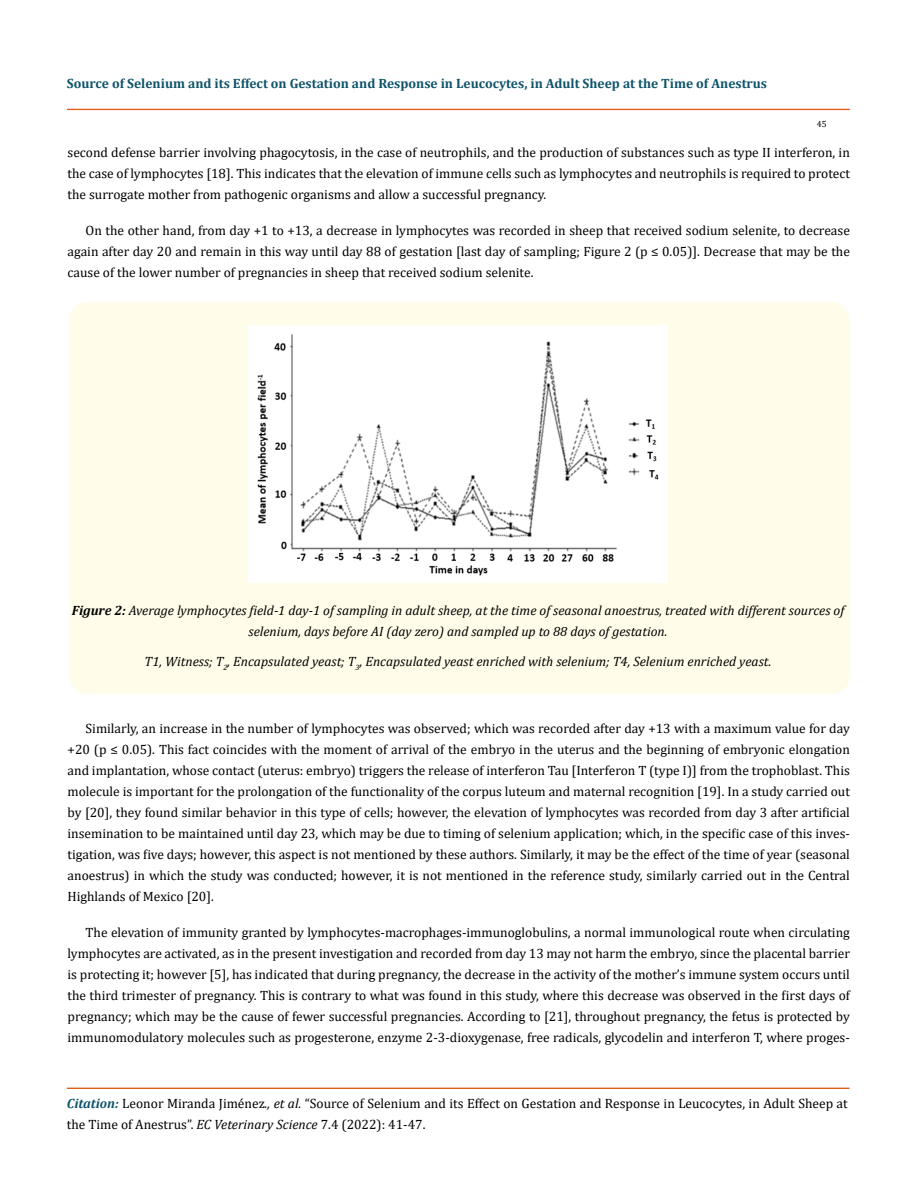
<style>
.page{position:relative;width:917px;height:1188px;background:#fff}
.page>*{position:absolute;margin:0;border:0;box-sizing:border-box;transform-origin:0 0}
.t1{font:13.5px/21px "Cambria";color:#000;text-align:justify}
.t2{font:italic 13.5px/21px "Cambria";color:#000;text-align:center}
.t3{font:700 13.5px "Cambria";color:#0e546a}
.t4{font:9px "Cambria";color:#000}
.s1{font-weight:700}
.s2{font-weight:700;font-style:italic;color:#0e546a}
.s3{font-style:italic}
</style>
<div class="page">
<div style="left:67px;top:109px;width:782px;height:1px;border:1px solid #e05d1a"></div>
<div style="left:67px;top:1088px;width:782px;height:1px;border:1px solid #e05d1a"></div>
<div style="left:70px;top:302px;width:779px;height:392px;background:#fffde9;border-radius:18px"></div>
<img style="left:248px;top:326px;width:419px;height:256px">
<p class="t3" style="left:67px;top:74px;width:701px">Source of Selenium and its Effect on Gestation and Response in Leucocytes, in Adult Sheep at the Time of Anestrus</p>
<p class="t4" style="left:816px;top:118px;width:11px">45</p>
<p class="t1" style="left:68px;top:142px;width:784px">second defense barrier involving phagocytosis, in the case of neutrophils, and the production of substances such as type II interferon, in the case of lymphocytes [18]. This indicates that the elevation of immune cells such as lymphocytes and neutrophils is required to protect the surrogate mother from pathogenic organisms and allow a successful pregnancy.</p>
<p class="t1" style="left:68px;top:220px;width:783px;text-indent:18px">On the other hand, from day +1 to +13, a decrease in lymphocytes was recorded in sheep that received sodium selenite, to decrease again after day 20 and remain in this way until day 88 of gestation [last day of sampling; Figure 2 (p ≤ 0.05)]. Decrease that may be the cause of the lower number of pregnancies in sheep that received sodium selenite.</p>
<p class="t2" style="left:72px;top:599px;width:774px"><span class="s1">Figure 2:</span> Average lymphocytes field-1 day-1 of sampling in adult sheep, at the time of seasonal anoestrus, treated with different sources of selenium, days before AI (day zero) and sampled up to 88 days of gestation.</p>
<p class="t2" style="left:145px;top:650px;width:628px">T1, Witness; T<sub>2</sub>, Encapsulated yeast; T<sub>3</sub>, Encapsulated yeast enriched with selenium; T4, Selenium enriched yeast.</p>
<p class="t1" style="left:68px;top:718px;width:784px;text-indent:18px">Similarly, an increase in the number of lymphocytes was observed; which was recorded after day +13 with a maximum value for day +20 (p ≤ 0.05). This fact coincides with the moment of arrival of the embryo in the uterus and the beginning of embryonic elongation and implantation, whose contact (uterus: embryo) triggers the release of interferon Tau [Interferon T (type I)] from the trophoblast. This molecule is important for the prolongation of the functionality of the corpus luteum and maternal recognition [19]. In a study carried out by [20], they found similar behavior in this type of cells; however, the elevation of lymphocytes was recorded from day 3 after artificial insemination to be maintained until day 23, which may be due to timing of selenium application; which, in the specific case of this inves&shy;tigation, was five days; however, this aspect is not mentioned by these authors. Similarly, it may be the effect of the time of year (seasonal anoestrus) in which the study was conducted; however, it is not mentioned in the reference study, similarly carried out in the Central Highlands of Mexico [20].</p>
<p class="t1" style="left:68px;top:922px;width:784px;text-indent:18px">The elevation of immunity granted by lymphocytes-macrophages-immunoglobulins, a normal immunological route when circulating lymphocytes are activated, as in the present investigation and recorded from day 13 may not harm the embryo, since the placental barrier is protecting it; however [5], has indicated that during pregnancy, the decrease in the activity of the mother’s immune system occurs until the third trimester of pregnancy. This is contrary to what was found in this study, where this decrease was observed in the first days of pregnancy; which may be the cause of fewer successful pregnancies. According to [21], throughout pregnancy, the fetus is protected by immunomodulatory molecules such as progesterone, enzyme 2-3-dioxygenase, free radicals, glycodelin and interferon T, where proges-</p>
<p class="t1" style="left:67px;top:1093px;width:782px"><span class="s2">Citation:</span> Leonor Miranda Jiménez<span class="s3">., et al.</span> “Source of Selenium and its Effect on Gestation and Response in Leucocytes, in Adult Sheep at the Time of Anestrus”. <span class="s3">EC Veterinary Science</span> 7.4 (2022): 41-47.</p>
</div>
